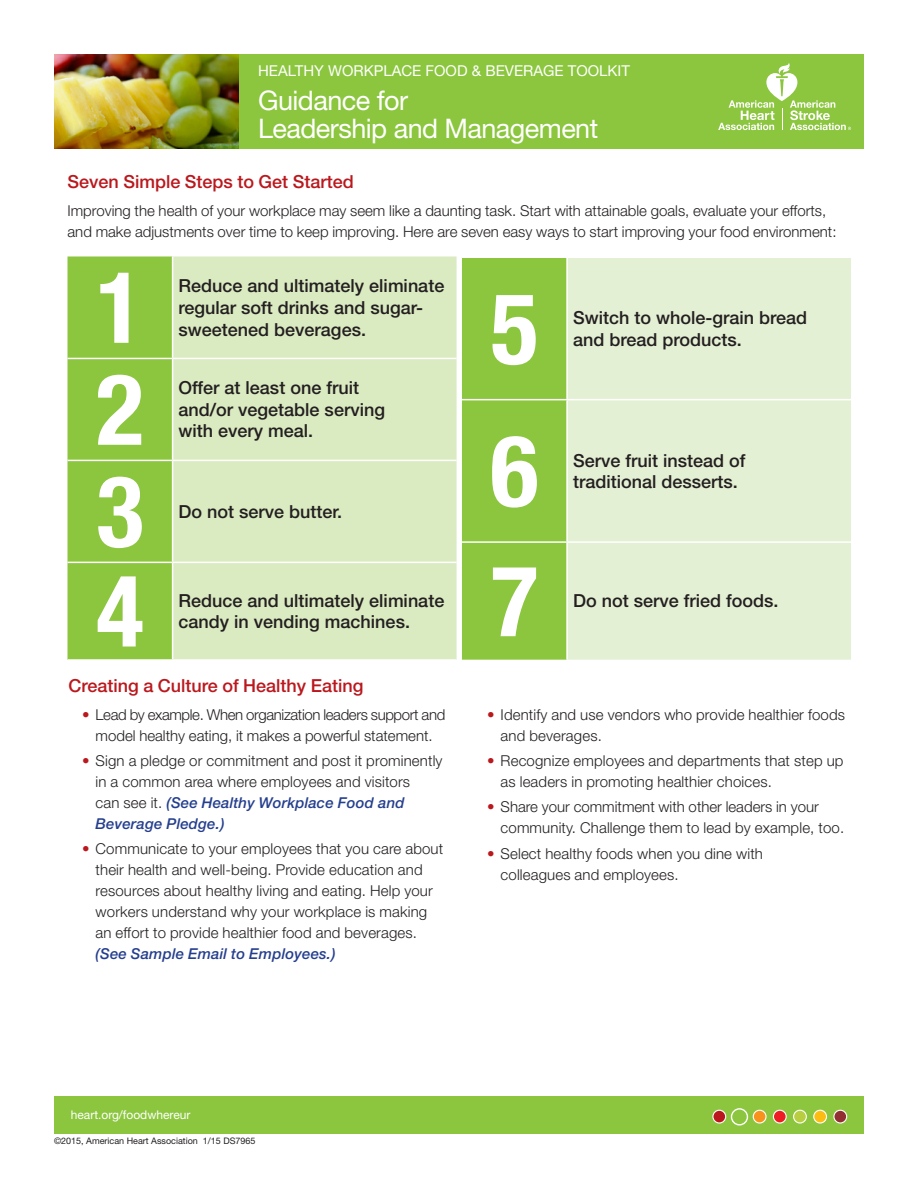
<style>
.page{position:relative;width:918px;height:1188px;background:#fff}
.page>*{position:absolute;margin:0;border:0;box-sizing:border-box;transform-origin:0 0}
.t1{font:700 condensed 99px "Helvetica Neue LT Std";color:#fff}
.t2{font:27px/28.5px "Helvetica Neue LT Std";letter-spacing:-.02em;color:#fff}
.t3{font:500 18px/21.6px "Helvetica Neue LT Std";color:#231f20}
.Red_Subhead{font:500 18px "Helvetica Neue LT Std";color:#ba181d}
.t4{font:300 15px/21px "Helvetica Neue LT Std";letter-spacing:.01em;color:#231f20}
.t5{font:300 15px/21px "Helvetica Neue LT Std";letter-spacing:-.025em;color:#231f20;text-align:center}
.t6{font:15px "Helvetica Neue LT Std";color:#fff}
.t7{font:12px "Helvetica Neue LT Std";color:#fff}
.t8{font:9px "Helvetica Neue LT Std";color:#231f20}
.s1{color:#ba181d}
.s2{font-weight:500;font-style:italic;color:#253f8e}
</style>
<div class="page">
<div style="left:54px;top:1096px;width:810px;height:38px;background:#8bc63e"></div>
<div style="left:68px;top:256px;width:104px;height:403px;background:#8bc63e"></div>
<div style="left:173px;top:256px;width:284px;height:403px;background:#daeac1"></div>
<hr style="left:68px;top:358px;width:105px;height:1px;background:#fff">
<hr style="left:173px;top:358px;width:284px;height:1px;background:#fff">
<hr style="left:68px;top:460px;width:105px;height:1px;background:#fff">
<hr style="left:173px;top:460px;width:284px;height:1px;background:#fff">
<hr style="left:68px;top:562px;width:105px;height:1px;background:#fff">
<hr style="left:173px;top:562px;width:284px;height:1px;background:#fff">
<div style="left:462px;top:258px;width:104px;height:402px;background:#8bc63e"></div>
<div style="left:568px;top:258px;width:283px;height:402px;background:#e4f0d4"></div>
<hr style="left:462px;top:399px;width:105px;height:1px;background:#fff">
<hr style="left:567px;top:399px;width:284px;height:1px;background:#fff">
<hr style="left:462px;top:541px;width:105px;height:2px;background:#fff">
<hr style="left:567px;top:541px;width:284px;height:2px;background:#fff">
<svg style="left:732px;top:1109px;width:15px;height:16px"></svg>
<div style="left:731px;top:1108px;width:17px;height:18px;border:1px solid #fff;border-radius:50%"></div>
<div style="left:713px;top:1110px;width:13px;height:13px;background:#ba181d;border-radius:50%"></div>
<div style="left:712px;top:1110px;width:14px;height:14px;border:1px solid #fff;border-radius:50%"></div>
<svg style="left:753px;top:1110px;width:13px;height:13px"></svg>
<div style="left:753px;top:1110px;width:14px;height:14px;border:1px solid #fff;border-radius:50%"></div>
<div style="left:773px;top:1110px;width:13px;height:13px;background:#ee1d23;border-radius:50%"></div>
<div style="left:773px;top:1110px;width:14px;height:14px;border:1px solid #fff;border-radius:50%"></div>
<div style="left:794px;top:1110px;width:12px;height:13px;background:#b8cd40;border-radius:50%"></div>
<div style="left:793px;top:1110px;width:14px;height:14px;border:1px solid #fff;border-radius:50%"></div>
<svg style="left:814px;top:1110px;width:13px;height:13px"></svg>
<div style="left:813px;top:1110px;width:14px;height:14px;border:1px solid #fff;border-radius:50%"></div>
<div style="left:834px;top:1110px;width:13px;height:13px;background:#912f33;border-radius:50%"></div>
<div style="left:833px;top:1110px;width:14px;height:14px;border:1px solid #fff;border-radius:50%"></div>
<div style="left:54px;top:54px;width:810px;height:95px;background:#8bc63e"></div>
<img style="left:54px;top:54px;width:185px;height:94px">
<svg style="left:718px;top:63px;width:133px;height:67px"></svg>
<p class="t6" style="left:258px;top:62px;width:374px">HEALTHY WORKPLACE FOOD &amp; BEVERAGE TOOLKIT</p>
<p class="t2" style="left:258px;top:85px;width:342px">Guidance for<br>Leadership and Management</p>
<p class="Red_Subhead" style="left:68px;top:171px;width:288px">Seven Simple Steps to Get Started</p>
<p class="t4" style="left:68px;top:200px;width:771px">Improving the health of your workplace may seem like a daunting task. Start with attainable goals, evaluate your efforts, and make adjustments over time to keep improving. Here are seven easy ways to start improving your food environment:</p>
<p class="t1" style="left:96px;top:248px;width:49px">1</p>
<p class="t3" style="left:179px;top:275px;width:267px">Reduce and ultimately eliminate regular soft drinks and sugar&shy;sweetened beverages.</p>
<p class="t1" style="left:96px;top:350px;width:49px">2</p>
<p class="t3" style="left:179px;top:377px;width:208px">Offer at least one fruit and/or vegetable serving with every meal.</p>
<p class="t1" style="left:96px;top:452px;width:49px">3</p>
<p class="t3" style="left:179px;top:500px;width:165px">Do not serve butter.</p>
<p class="t1" style="left:96px;top:551px;width:49px">4</p>
<p class="t3" style="left:179px;top:589px;width:267px">Reduce and ultimately eliminate candy in vending machines.</p>
<p class="Red_Subhead" style="left:69px;top:675px;width:296px">Creating a Culture of Healthy Eating</p>
<p class="t5" style="left:82px;top:703px;width:365px"><span class="s1">•</span> Lead by example. When organization leaders support and model healthy eating, it makes a powerful statement.</p>
<p class="t4" style="left:96px;top:750px;width:348px;text-indent:-14px"><span class="s1">•</span> Sign a pledge or commitment and post it prominently in a common area where employees and visitors<br>can see it. <span class="s2">(See Healthy Workplace Food and Beverage Pledge.)</span></p>
<p class="t4" style="left:96px;top:838px;width:349px;text-indent:-14px"><span class="s1">•</span> Communicate to your employees that you care about their health and well-being. Provide education and resources about healthy living and eating. Help your workers understand why your workplace is making an effort to provide healthier food and beverages. <span class="s2">(See Sample Email to Employees.)</span></p>
<p class="t1" style="left:491px;top:269px;width:49px">5</p>
<p class="t1" style="left:491px;top:411px;width:49px">6</p>
<p class="t1" style="left:491px;top:541px;width:49px">7</p>
<p class="t3" style="left:573px;top:307px;width:236px">Switch to whole-grain bread and bread products.</p>
<p class="t3" style="left:573px;top:449px;width:174px">Serve fruit instead of traditional desserts.</p>
<p class="t3" style="left:573px;top:590px;width:207px">Do not serve fried foods.</p>
<p class="t4" style="left:501px;top:703px;width:346px;text-indent:-14px"><span class="s1">•</span> Identify and use vendors who provide healthier foods and beverages.</p>
<p class="t4" style="left:501px;top:750px;width:344px;text-indent:-14px"><span class="s1">•</span> Recognize employees and departments that step up as leaders in promoting healthier choices.</p>
<p class="t4" style="left:501px;top:796px;width:345px;text-indent:-14px"><span class="s1">•</span> Share your commitment with other leaders in your community. Challenge them to lead by example, too.</p>
<p class="t4" style="left:501px;top:842px;width:264px;text-indent:-14px"><span class="s1">•</span> Select healthy foods when you dine with colleagues and employees.</p>
<p class="t7" style="left:71px;top:1108px;width:121px">heart.org/foodwhereur</p>
<p class="t8" style="left:54px;top:1136px;width:203px">©2015, American Heart Association 1/15 DS7965</p>
</div>
